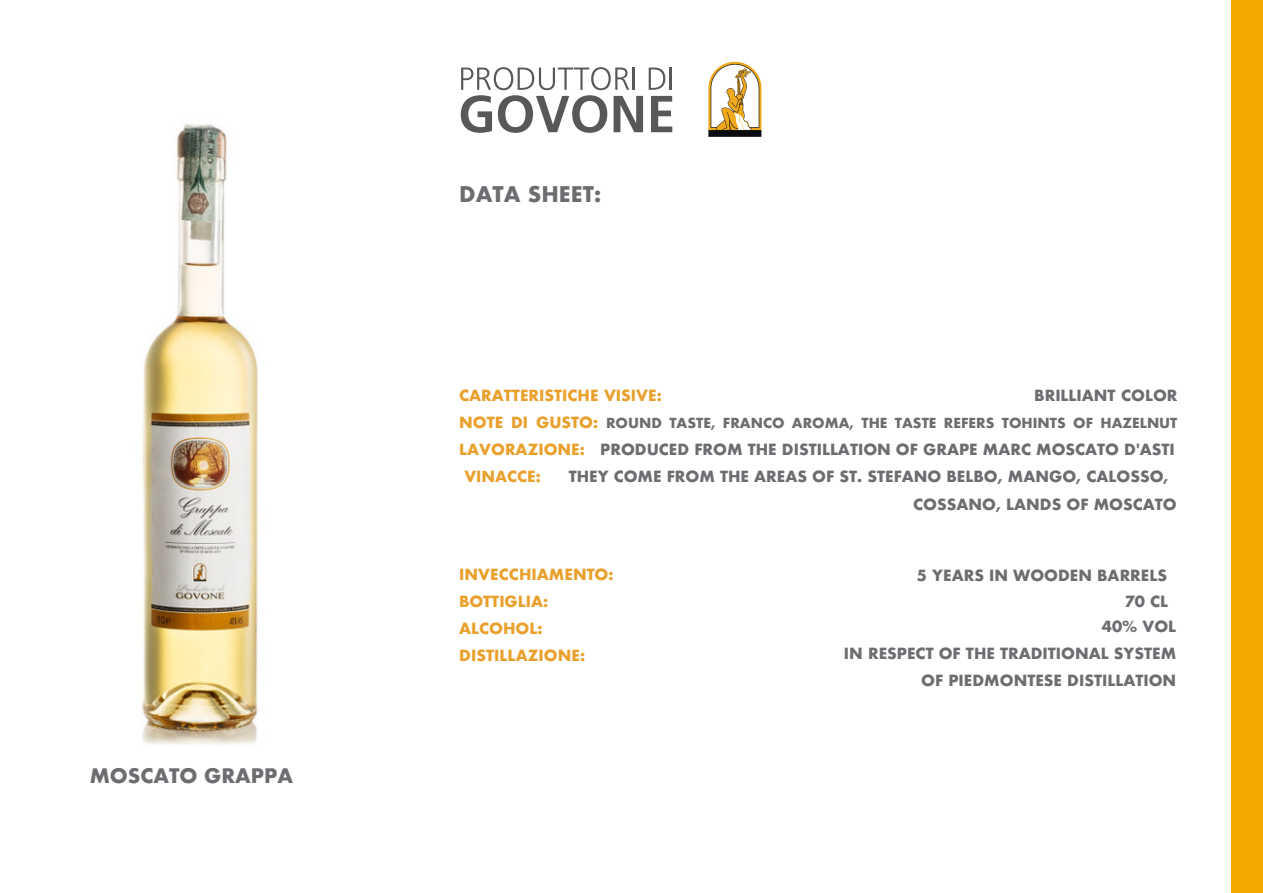
<style>
.page{position:relative;width:1263px;height:893px;background:#fff}
.page>*{position:absolute;margin:0;border:0;box-sizing:border-box;transform-origin:0 0}
.t1{font:700 21px "Futura";color:#6c6d70}
.t2{font:700 19.5px "Futura";color:#6c6d70}
.t3{font:700 15px/27px "Futura";color:#6c6d70}
.t4{font:700 15px "Futura";color:#eaa02c}
.t5{font:700 13.5px "Futura";color:#6c6d70}
.s1{font-size:15px;color:#eaa02c}
.s2{color:#eaa02c}
</style>
<div class="page">
<svg style="left:651px;top:96px;width:21px;height:36px"></svg>
<svg style="left:461px;top:67px;width:182px;height:66px"></svg>
<hr style="left:633px;top:68px;width:2px;height:22px;background:#57585a">
<svg style="left:649px;top:68px;width:16px;height:22px"></svg>
<hr style="left:670px;top:68px;width:2px;height:22px;background:#57585a">
<img style="left:708px;top:61px;width:54px;height:76px">
<img style="left:142px;top:124px;width:116px;height:621px">
<div style="left:1231px;top:0;width:32px;height:893px;background:#f3aa00"></div>
<p class="t2" style="left:90px;top:761px;width:205px">MOSCATO GRAPPA</p>
<p class="t1" style="left:459px;top:179px;width:143px">DATA SHEET:</p>
<p class="t4" style="left:459px;top:385px;width:204px">CARATTERISTICHE VISIVE:</p>
<p class="t3" style="left:1034px;top:382px;width:145px">BRILLIANT COLOR</p>
<p class="t5" style="left:459px;top:413px;width:720px"><span class="s1">NOTE DI GUSTO:</span> ROUND TASTE, FRANCO AROMA, THE TASTE REFERS TOHINTS OF HAZELNUT</p>
<p class="t3" style="left:464px;top:436px;width:712px;text-indent:-5px"><span class="s2">LAVORAZIONE:</span> PRODUCED FROM THE DISTILLATION OF GRAPE MARC MOSCATO D'ASTI<br><span class="s2">VINACCE:</span></p>
<p class="t3" style="left:569px;top:463px;width:601px">THEY COME FROM THE AREAS OF ST. STEFANO BELBO, MANGO, CALOSSO,</p>
<p class="t3" style="left:913px;top:490px;width:265px">COSSANO, LANDS OF MOSCATO</p>
<p class="t4" style="left:459px;top:564px;width:156px">INVECCHIAMENTO:</p>
<p class="t3" style="left:917px;top:562px;width:252px">5 YEARS IN WOODEN BARRELS</p>
<p class="t4" style="left:459px;top:591px;width:90px">BOTTIGLIA:</p>
<p class="t3" style="left:1125px;top:588px;width:45px">70 CL</p>
<p class="t4" style="left:459px;top:618px;width:85px">ALCOHOL:</p>
<p class="t4" style="left:459px;top:645px;width:127px">DISTILLAZIONE:</p>
<p class="t3" style="left:844px;top:613px;width:334px;text-align:right">40% VOL<br>IN RESPECT OF THE TRADITIONAL SYSTEM<br>OF PIEDMONTESE DISTILLATION</p>
</div>
